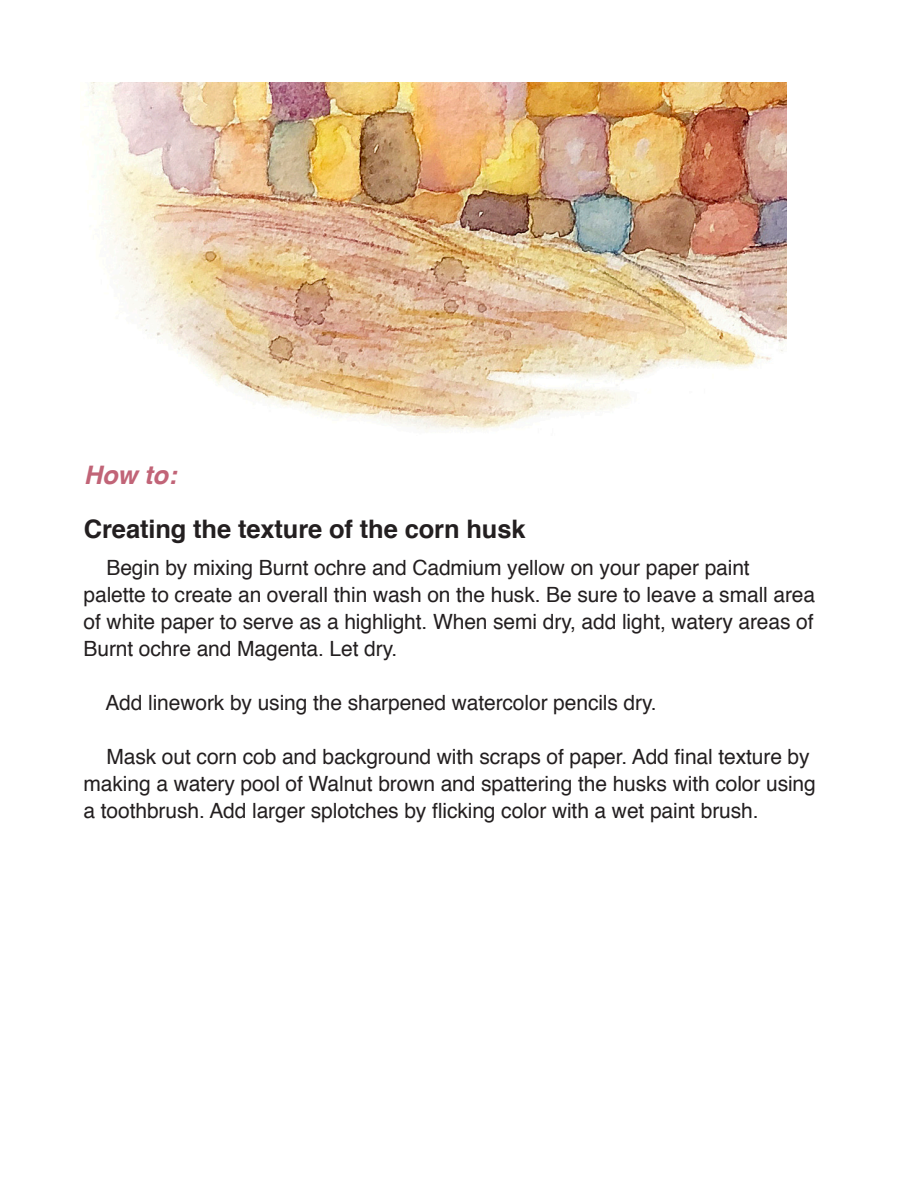
<style>
.page{position:relative;width:918px;height:1188px;background:#fff}
.page>*{position:absolute;margin:0;border:0;box-sizing:border-box;transform-origin:0 0}
.t1{font:700 25.5px "Helvetica";letter-spacing:-.005em;color:#231f20}
.t2{font:italic 700 25.5px "Helvetica";color:#c16477}
.t3{font:21px/27px "Helvetica";letter-spacing:-.005em;color:#231f20;text-align:justify}
</style>
<div class="page">
<img style="left:85px;top:83px;width:701px;height:349px">
<p class="t2" style="left:84px;top:454px;width:94px">How to:</p>
<p class="t1" style="left:84px;top:509px;width:443px">Creating the texture of the corn husk</p>
<p class="t3" style="left:107px;top:555px;width:645px">Begin by mixing Burnt ochre and Cadmium yellow on your paper paint</p>
<p class="t3" style="left:84px;top:582px;width:733px">palette to create an overall thin wash on the husk. Be sure to leave a small area of white paper to serve as a highlight. When semi dry, add light, watery areas of Burnt ochre and Magenta. Let dry.</p>
<p class="t3" style="left:105px;top:690px;width:553px">Add linework by using the sharpened watercolor pencils dry.</p>
<p class="t3" style="left:84px;top:744px;width:734px;text-align:left;text-indent:23px">Mask out corn cob and background with scraps of paper. Add final texture by making a watery pool of Walnut brown and spattering the husks with color using a toothbrush. Add larger splotches by flicking color with a wet paint brush.</p>
</div>
